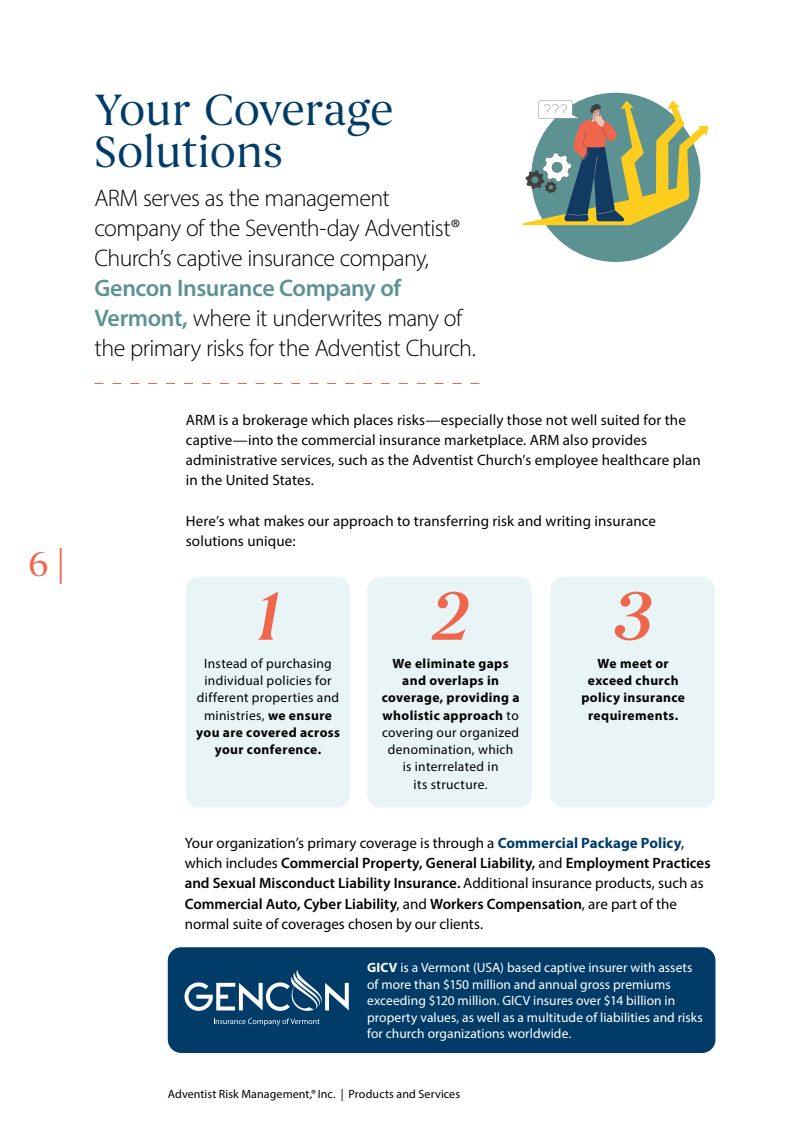
<style>
.page{position:relative;width:810px;height:1134px;background:#fff}
.page>*{position:absolute;margin:0;border:0;box-sizing:border-box;transform-origin:0 0}
.t1{font:italic 500 72px "Begum";color:#ef664c}
.t2{font:45px/42px "Begum";letter-spacing:-.025em;color:#003c67}
.t3{font:36px "Begum";color:#ef664c}
.t4{font:300 24px/30px "Myriad Pro";letter-spacing:-.025em;color:#000}
.t5{font:15px/20.2px "Myriad Pro";letter-spacing:.005em;color:#000}
.t6{font:13.5px/17.2px "Myriad Pro";letter-spacing:.025em;color:#000;text-align:center}
.t7{font:13.5px/16.5px "Myriad Pro";color:#fff}
.t8{font:700 13.5px/17.2px "Myriad Pro";letter-spacing:.03em;color:#000;text-align:center}
.t9{font:12px "Myriad Pro";letter-spacing:.01em;color:#000}
.s1{font-weight:300}
.s2{font-weight:600;color:#5d9293}
.s3{font-weight:700}
.s4{font-weight:700;color:#003c67}
.s5{font-weight:600}
</style>
<div class="page">
<div style="left:168px;top:947px;width:548px;height:106px;background:#003c67;border-radius:14px"></div>
<svg style="left:94px;top:383px;width:385px;height:1px"></svg>
<svg style="left:184px;top:970px;width:165px;height:56px"></svg>
<div style="left:531px;top:93px;width:169px;height:169px;background:#5d9293;border-radius:50%"></div>
<svg style="left:522px;top:101px;width:186px;height:124px"></svg>
<div style="left:186px;top:577px;width:164px;height:230px;background:#e9f4f7;border-radius:14px"></div>
<div style="left:367px;top:577px;width:165px;height:230px;background:#e9f4f7;border-radius:14px"></div>
<div style="left:550px;top:577px;width:165px;height:230px;background:#e9f4f7;border-radius:14px"></div>
<h3 class="t3" style="left:29px;top:543px;width:39px">6<span class="s1">|</span></h3>
<h2 class="t2" style="left:94px;top:90px;width:301px">Your Coverage<br>Solutions</h2>
<h3 class="t4" style="left:94px;top:183px;width:367px">ARM serves as the management company of the Seventh-day Adventist®<br>Church’s captive insurance company,</h3>
<h3 class="t4" style="left:94px;top:273px;width:383px"><span class="s2">Gencon Insurance Company of<br>Vermont,</span> where it underwrites many of the primary risks for the Adventist Church.</h3>
<p class="t5" style="left:186px;top:409px;width:517px">ARM is a brokerage which places risks—especially those not well suited for the captive—into the commercial insurance marketplace. ARM also provides administrative services, such as the Adventist Church’s employee healthcare plan in the United States.</p>
<p class="t5" style="left:186px;top:510px;width:472px">Here’s what makes our approach to transferring risk and writing insurance solutions unique:</p>
<h1 class="t1" style="left:255px;top:572px;width:27px">1</h1>
<p class="t6" style="left:196px;top:655px;width:145px">Instead of purchasing individual policies for different properties and ministries, <span class="s3">we ensure you are covered across your conference.</span></p>
<h1 class="t1" style="left:432px;top:572px;width:39px">2</h1>
<p class="t6" style="left:382px;top:655px;width:139px"><span class="s3">We eliminate gaps and overlaps in coverage, providing a wholistic approach</span> to covering our organized denomination, which is interrelated in<br>its structure.</p>
<h1 class="t1" style="left:614px;top:572px;width:41px">3</h1>
<p class="t8" style="left:581px;top:654px;width:105px">We meet or exceed church policy insurance requirements.</p>
<p class="t5" style="left:185px;top:832px;width:527px">Your organization’s primary coverage is through a <span class="s4">Commercial Package Policy</span>, which includes <span class="s5">Commercial Property, General Liability,</span> and <span class="s5">Employment Practices and Sexual Misconduct Liability Insurance.</span> Additional insurance products, such as <span class="s5">Commercial Auto, Cyber Liability</span>, and <span class="s5">Workers Compensation</span>, are part of the normal suite of coverages chosen by our clients.</p>
<p class="t7" style="left:367px;top:959px;width:337px"><span class="s3">GICV</span> is a Vermont (USA) based captive insurer with assets of more than $150 million and annual gross premiums exceeding $120 million. GICV insures over $14 billion in property values, as well as a multitude of liabilities and risks for church organizations worldwide.</p>
<p class="t9" style="left:168px;top:1087px;width:294px">Adventist Risk Management,® Inc. | Products and Services</p>
</div>
